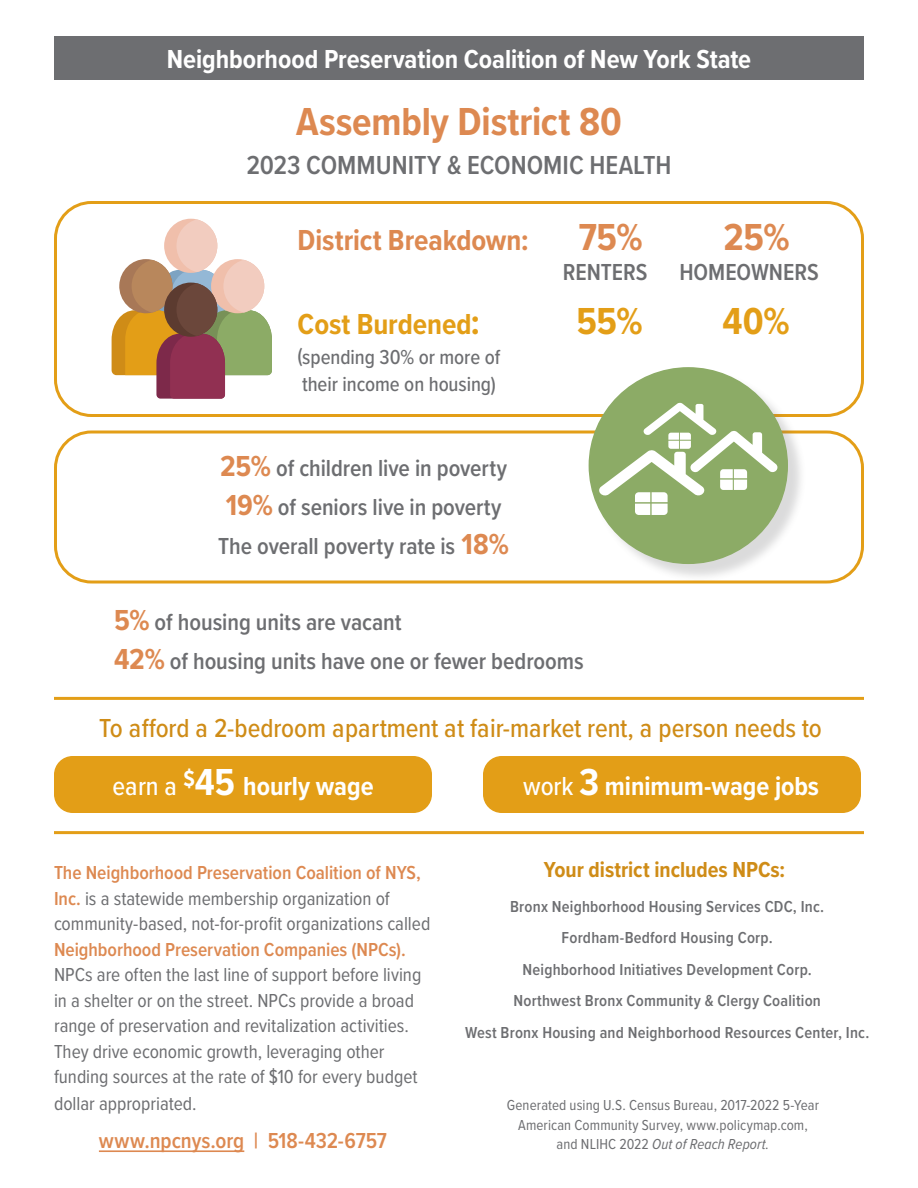
<style>
.page{position:relative;width:918px;height:1188px;background:#fff}
.page>*{position:absolute;margin:0;border:0;box-sizing:border-box;transform-origin:0 0}
.t1{font:700 40.5px "Proxima Nova Cond";color:#dd8951}
.t2{font:700 39px "Proxima Nova Cond";color:#dd8951}
.t3{font:700 39px "Proxima Nova Cond";color:#e39e17}
.t4{font:700 30px "Proxima Nova Cond";color:#dd8951}
.t5{font:700 30px "Proxima Nova Cond";color:#e39e17}
.t6{font:700 27px "Proxima Nova Cond";letter-spacing:-.005em;color:#fff}
.t7{font:500 27px "Proxima Nova Cond";letter-spacing:-.005em;color:#cf8c17}
.t8{font:600 27px "Proxima Nova Cond";color:#6d6e71}
.t9{font:600 24px/39px "Proxima Nova Cond";letter-spacing:-.005em;color:#6d6e71;text-align:center}
.t10{font:600 22.5px "Proxima Nova Cond";letter-spacing:-.005em;color:#dd8951}
.t11{font:700 22.5px "Proxima Nova Cond";color:#cf8c17}
.t12{font:500 21px/27px "Proxima Nova Cond";letter-spacing:-.005em;color:#6d6e71}
.t13{font:19.5px/25.7px "Proxima Nova Cond";color:#6d6e71}
.t14{font:600 16.5px/31.5px "Proxima Nova Cond";letter-spacing:.01em;color:#6d6e71;text-align:center}
.t15{font:15px/19.5px "Proxima Nova Cond";letter-spacing:.005em;color:#6d6e71;text-align:center}
.s1{font-size:36px}
.s2{font-weight:700;font-size:30px;color:#dd8951}
.s3{font-weight:500}
.s4{font-size:39px}
.s5{font-weight:600;color:#dd8951}
.s6{font-weight:600;color:#db874f}
.s7{font-style:italic}
</style>
<div class="page">
<div style="left:55px;top:757px;width:376px;height:55px;background:#e39e17;border-radius:18px"></div>
<div style="left:54px;top:756px;width:378px;height:57px;border:2px solid #e39e17;border-radius:18px"></div>
<div style="left:484px;top:757px;width:376px;height:55px;background:#e39e17;border-radius:18px"></div>
<div style="left:483px;top:756px;width:378px;height:57px;border:2px solid #e39e17;border-radius:18px"></div>
<div style="left:54px;top:430px;width:810px;height:154px;border:3px solid #e39e17;border-radius:36px"></div>
<div style="left:54px;top:201px;width:810px;height:216px;border:3px solid #e39e17;border-radius:36px"></div>
<div style="left:54px;top:36px;width:810px;height:43px;background:#6d6e71"></div>
<svg style="left:112px;top:219px;width:160px;height:180px"></svg>
<div style="left:176px;top:283px;width:41px;height:53px;background:#6b473b;border-radius:50%"></div>
<div style="left:591px;top:370px;width:216px;height:212px;background:#6e6e70;opacity:.25"></div>
<div style="left:589px;top:368px;width:198px;height:195px;background:#8cab66;border-radius:50%"></div>
<svg style="left:598px;top:403px;width:180px;height:112px"></svg>
<hr style="left:99px;top:1150px;width:145px;height:2px;background:#dd8951">
<hr style="left:54px;top:697px;width:810px;height:3px;background:#e39e17">
<hr style="left:54px;top:831px;width:810px;height:3px;background:#e39e17">
<h3 class="t6" style="left:167px;top:39px;width:586px">Neighborhood Preservation Coalition of New York State</h3>
<h1 class="t1" style="left:296px;top:92px;width:327px">Assembly District 80</h1>
<h3 class="t8" style="left:247px;top:146px;width:427px">2023 COMMUNITY &amp; ECONOMIC HEALTH</h3>
<h3 class="t4" style="left:298px;top:217px;width:233px">District Breakdown:</h3>
<h2 class="t2" style="left:579px;top:208px;width:65px">75%</h2>
<h2 class="t2" style="left:724px;top:208px;width:68px">25%</h2>
<p class="t9" style="left:563px;top:251px;width:86px">RENTERS</p>
<p class="t9" style="left:679px;top:251px;width:141px">HOMEOWNERS</p>
<h3 class="t5" style="left:298px;top:301px;width:184px">Cost Burdened<span class="s1">:</span></h3>
<h2 class="t3" style="left:576px;top:292px;width:68px">55%</h2>
<h2 class="t3" style="left:723px;top:292px;width:68px">40%</h2>
<p class="t12" style="left:298px;top:342px;width:204px">(spending 30% or more of their income on housing)</p>
<p class="t9" style="left:218px;top:448px;width:292px"><span class="s2">25%</span> of children live in poverty<br><span class="s2">19%</span> of seniors live in poverty<br>The overall poverty rate is <span class="s2">18%</span></p>
<p class="t9" style="left:114px;top:602px;width:471px;text-align:left"><span class="s2">5%</span> of housing units are vacant<br><span class="s2">42%</span> of housing units have one or fewer bedrooms</p>
<h3 class="t7" style="left:99px;top:709px;width:724px">To afford a 2-bedroom apartment at fair-market rent, a person needs to</h3>
<h3 class="t6" style="left:112px;top:766px;width:263px"><span class="s3">earn a</span> <sup>$</sup><span class="s4">45</span> hourly wage</h3>
<h3 class="t6" style="left:523px;top:766px;width:297px"><span class="s3">work</span> <span class="s4">3</span> minimum-wage jobs</h3>
<p class="t13" style="left:54px;top:859px;width:378px"><span class="s5">The Neighborhood Preservation Coalition of NYS, Inc.</span> is a statewide membership organization of community-based, not-for-profit organizations called <span class="s5">Neighborhood Preservation Companies (NPCs)</span><span class="s6">.<br></span>NPCs are often the last line of support before living in a shelter or on the street. NPCs provide a broad range of preservation and revitalization activities.<br>They drive economic growth, leveraging other funding sources at the rate of $10 for every budget dollar appropriated.</p>
<p class="t10" style="left:99px;top:1124px;width:290px">www.npcnys.org | 518-432-6757</p>
<p class="t11" style="left:544px;top:853px;width:243px">Your district includes NPCs:</p>
<p class="t14" style="left:465px;top:890px;width:406px">Bronx Neighborhood Housing Services CDC, Inc.<br>Fordham-Bedford Housing Corp.<br>Neighborhood Initiatives Development Corp.<br>Northwest Bronx Community &amp; Clergy Coalition<br>West Bronx Housing and Neighborhood Resources Center, Inc.</p>
<p class="t15" style="left:507px;top:1095px;width:314px">Generated using U.S. Census Bureau, 2017-2022 5-Year<br>American Community Survey, www.policymap.com, and NLIHC 2022 <span class="s7">Out of Reach Report.</span></p>
</div>
